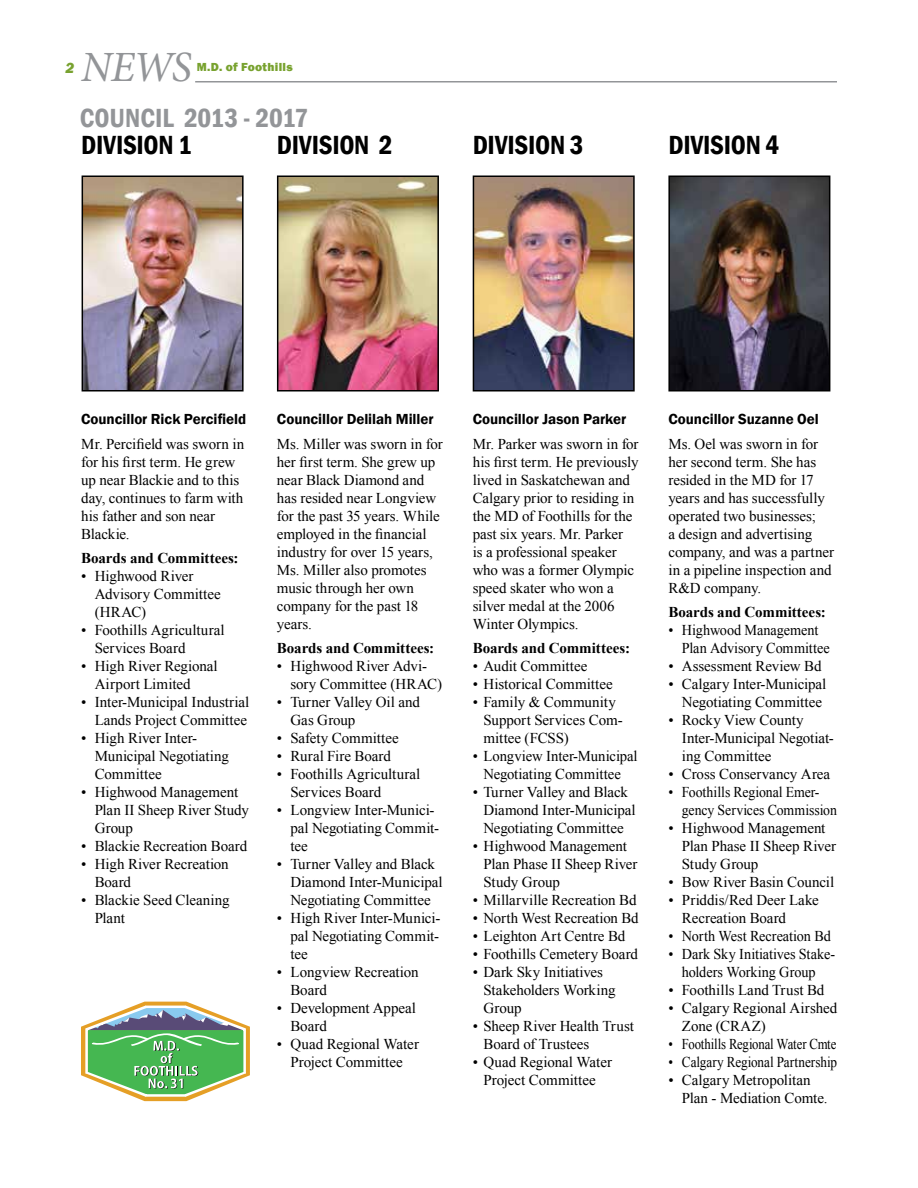
<style>
.page{position:relative;width:918px;height:1188px;background:#fff}
.page>*{position:absolute;margin:0;border:0;box-sizing:border-box;transform-origin:0 0}
.t1{font:italic 43.2px "Minion Pro";color:#939598}
.t2{font:600 condensed 27px "Franklin Gothic";letter-spacing:-.01em;color:#000}
.t3{font:600 condensed 27px "Franklin Gothic";letter-spacing:-.005em;color:#939598}
.t4{font:15px/18px "Times New Roman";letter-spacing:-.005em;color:#000}
.t5{font:15px/18px "Times New Roman";letter-spacing:-.005em;color:#000;scale:.95 1}
.t6{font:600 15px "Franklin Gothic";letter-spacing:-.005em;color:#000}
.t7{font:700 15px "Times New Roman";letter-spacing:-.005em;color:#000}
.t8{font:15px/18px "Times New Roman";letter-spacing:-.005em;color:#000;scale:.92 1}
.t9{font:15px "Times New Roman";letter-spacing:-.005em;color:#000;scale:.85 1}
.t10{font:15px "Times New Roman";letter-spacing:-.005em;color:#000;scale:.88 1}
.t11{font:italic 800 15px "Franklin Gothic";color:#78a22f}
.t12{font:800 12px "Franklin Gothic";letter-spacing:.025em;color:#78a22f}
</style>
<div class="page">
<hr style="left:195px;top:81px;width:642px;height:1px;background:#939598">
<img style="left:85px;top:179px;width:156px;height:210px">
<div style="left:82px;top:176px;width:162px;height:216px;border:2px solid #000"></div>
<img style="left:280px;top:179px;width:156px;height:210px">
<div style="left:277px;top:176px;width:162px;height:216px;border:2px solid #000"></div>
<img style="left:476px;top:179px;width:156px;height:210px">
<div style="left:473px;top:176px;width:162px;height:216px;border:2px solid #000"></div>
<img style="left:671px;top:179px;width:156px;height:210px">
<div style="left:668px;top:176px;width:162px;height:216px;border:2px solid #000"></div>
<svg style="left:81px;top:1002px;width:169px;height:99px"></svg>
<p class="t11" style="left:66px;top:58px;width:10px">2</p>
<h1 class="t1" style="left:81px;top:38px;width:112px">NEWS</h1>
<p class="t12" style="left:197px;top:59px;width:98px">M.D. of Foothills</p>
<h2 class="t3" style="left:80px;top:100px;width:230px">COUNCIL 2013 - 2017</h2>
<h2 class="t2" style="left:81px;top:127px;width:112px">DIVISION 1</h2>
<h2 class="t2" style="left:277px;top:127px;width:68px">DIVISION</h2>
<h2 class="t2" style="left:379px;top:127px;width:15px">2</h2>
<h2 class="t2" style="left:473px;top:127px;width:112px">DIVISION 3</h2>
<h2 class="t2" style="left:668px;top:127px;width:112px">DIVISION 4</h2>
<p class="t6" style="left:81px;top:410px;width:167px">Councillor Rick Percifield</p>
<p class="t4" style="left:81px;top:434px;width:165px">Mr. Percifield was sworn in for his first term. He grew up near Blackie and to this day, continues to farm with his father and son near<br>Blackie.</p>
<p class="t7" style="left:81px;top:548px;width:159px">Boards and Committees:</p>
<p class="t4" style="left:95px;top:567px;width:128px;text-indent:-14px">• Highwood River<br>Advisory Committee (HRAC)</p>
<p class="t4" style="left:95px;top:621px;width:131px;text-indent:-14px">• Foothills Agricultural<br>Services Board</p>
<p class="t4" style="left:95px;top:657px;width:125px;text-indent:-14px">• High River Regional<br>Airport Limited</p>
<p class="t4" style="left:81px;top:693px;width:170px;text-align:right">• Inter-Municipal Industrial<br>Lands Project Committee</p>
<p class="t4" style="left:95px;top:729px;width:136px;text-indent:-14px">• High River Inter-<br>Municipal Negotiating<br>Committee</p>
<p class="t4" style="left:95px;top:783px;width:156px;text-indent:-14px">• Highwood Management<br>Plan II Sheep River Study<br>Group</p>
<p class="t4" style="left:81px;top:837px;width:168px">• Blackie Recreation Board</p>
<p class="t4" style="left:95px;top:855px;width:136px;text-indent:-14px">• High River Recreation<br>Board</p>
<p class="t4" style="left:95px;top:891px;width:136px;text-indent:-14px">• Blackie Seed Cleaning<br>Plant</p>
<p class="t6" style="left:277px;top:410px;width:158px">Councillor Delilah Miller</p>
<p class="t4" style="left:277px;top:434px;width:167px">Ms. Miller was sworn in for her first term. She grew up near Black Diamond and has resided near Longview for the past 35 years. While employed in the financial industry for over 15 years,<br>Ms. Miller also promotes music through her own company for the past 18 years.</p>
<p class="t7" style="left:277px;top:638px;width:159px">Boards and Committees:</p>
<p class="t4" style="left:290px;top:657px;width:153px;text-indent:-14px">• Highwood River Advi&shy;sory Committee (HRAC)</p>
<p class="t4" style="left:290px;top:693px;width:131px;text-indent:-14px">• Turner Valley Oil and<br>Gas Group</p>
<p class="t4" style="left:277px;top:729px;width:123px">• Safety Committee</p>
<p class="t4" style="left:277px;top:747px;width:116px">• Rural Fire Board</p>
<p class="t4" style="left:290px;top:765px;width:131px;text-indent:-14px">• Foothills Agricultural<br>Services Board</p>
<p class="t4" style="left:290px;top:801px;width:150px;text-indent:-14px">• Longview Inter-Munici&shy;pal Negotiating Commit&shy;tee</p>
<p class="t4" style="left:290px;top:855px;width:154px;text-indent:-14px">• Turner Valley and Black<br>Diamond Inter-Municipal<br>Negotiating Committee</p>
<p class="t4" style="left:290px;top:909px;width:151px;text-align:justify;text-indent:-14px">• High River Inter-Munici&shy;pal Negotiating Commit&shy;tee</p>
<p class="t4" style="left:290px;top:963px;width:130px;text-indent:-14px">• Longview Recreation<br>Board</p>
<p class="t4" style="left:290px;top:999px;width:127px;text-indent:-14px">• Development Appeal<br>Board</p>
<p class="t4" style="left:277px;top:1035px;width:144px;text-align:center">• Quad Regional Water<br>Project Committee</p>
<p class="t6" style="left:473px;top:410px;width:155px">Councillor Jason Parker</p>
<p class="t4" style="left:473px;top:434px;width:167px">Mr. Parker was sworn in for his first term. He previously lived in Saskatchewan and<br>Calgary prior to residing in the MD of Foothills for the past six years. Mr. Parker<br>is a professional speaker who was a former Olympic speed skater who won a silver medal at the 2006<br>Winter Olympics.</p>
<p class="t7" style="left:473px;top:638px;width:159px">Boards and Committees:</p>
<p class="t4" style="left:473px;top:657px;width:116px">• Audit Committee</p>
<p class="t4" style="left:473px;top:675px;width:142px">• Historical Committee</p>
<p class="t4" style="left:483px;top:693px;width:141px;text-indent:-11px">• Family &amp; Community<br>Support Services Com&shy;mittee (FCSS)</p>
<p class="t4" style="left:473px;top:747px;width:167px;text-align:center">• Longview Inter-Municipal<br>Negotiating Committee</p>
<p class="t4" style="left:483px;top:783px;width:154px;text-indent:-11px">• Turner Valley and Black<br>Diamond Inter-Municipal<br>Negotiating Committee</p>
<p class="t4" style="left:483px;top:837px;width:156px;text-indent:-11px">• Highwood Management<br>Plan Phase II Sheep River<br>Study Group</p>
<p class="t4" style="left:473px;top:891px;width:165px">• Millarville Recreation Bd</p>
<p class="t4" style="left:473px;top:909px;width:168px">• North West Recreation Bd</p>
<p class="t4" style="left:473px;top:927px;width:154px">• Leighton Art Centre Bd</p>
<p class="t4" style="left:473px;top:945px;width:167px">• Foothills Cemetery Board</p>
<p class="t4" style="left:483px;top:963px;width:134px;text-indent:-11px">• Dark Sky Initiatives<br>Stakeholders Working<br>Group</p>
<p class="t4" style="left:483px;top:1017px;width:152px;text-indent:-11px">• Sheep River Health Trust<br>Board of Trustees</p>
<p class="t4" style="left:473px;top:1053px;width:141px;text-align:center">• Quad Regional Water<br>Project Committee</p>
<p class="t6" style="left:668px;top:410px;width:152px">Councillor Suzanne Oel</p>
<p class="t4" style="left:668px;top:434px;width:167px">Ms. Oel was sworn in for her second term. She has resided in the MD for 17 years and has successfully operated two businesses;<br>a design and advertising company, and was a partner in a pipeline inspection and<br>R&amp;D company.</p>
<p class="t7" style="left:668px;top:602px;width:159px">Boards and Committees:</p>
<p class="t5" style="left:682px;top:621px;width:157px;text-indent:-13px">• Highwood Management<br>Plan Advisory Committee</p>
<p class="t4" style="left:668px;top:657px;width:155px">• Assessment Review Bd</p>
<p class="t4" style="left:668px;top:675px;width:159px;text-align:right">• Calgary Inter-Municipal<br>Negotiating Committee</p>
<p class="t4" style="left:682px;top:711px;width:154px;text-indent:-14px">• Rocky View County<br>Inter-Municipal Negotiat&shy;ing Committee</p>
<p class="t4" style="left:668px;top:765px;width:163px">• Cross Conservancy Area</p>
<p class="t8" style="left:682px;top:783px;width:170px;text-indent:-14px">• Foothills Regional Emer&shy;gency Services Commission</p>
<p class="t4" style="left:682px;top:819px;width:156px;text-indent:-14px">• Highwood Management<br>Plan Phase II Sheep River<br>Study Group</p>
<p class="t4" style="left:668px;top:873px;width:167px">• Bow River Basin Council</p>
<p class="t4" style="left:682px;top:891px;width:138px;text-indent:-14px">• Priddis/Red Deer Lake<br>Recreation Board</p>
<p class="t5" style="left:668px;top:927px;width:172px">• North West Recreation Bd</p>
<p class="t5" style="left:668px;top:945px;width:177px;text-align:center">• Dark Sky Initiatives Stake&shy;holders Working Group</p>
<p class="t4" style="left:668px;top:981px;width:158px">• Foothills Land Trust Bd</p>
<p class="t4" style="left:682px;top:999px;width:157px;text-indent:-14px">• Calgary Regional Airshed<br>Zone (CRAZ)</p>
<p class="t9" style="left:668px;top:1034px;width:199px">• Foothills Regional Water Cmte</p>
<p class="t10" style="left:668px;top:1052px;width:193px">• Calgary Regional Partnership</p>
<p class="t4" style="left:682px;top:1071px;width:147px;text-indent:-14px">• Calgary Metropolitan<br>Plan - Mediation Comte.</p>
</div>
